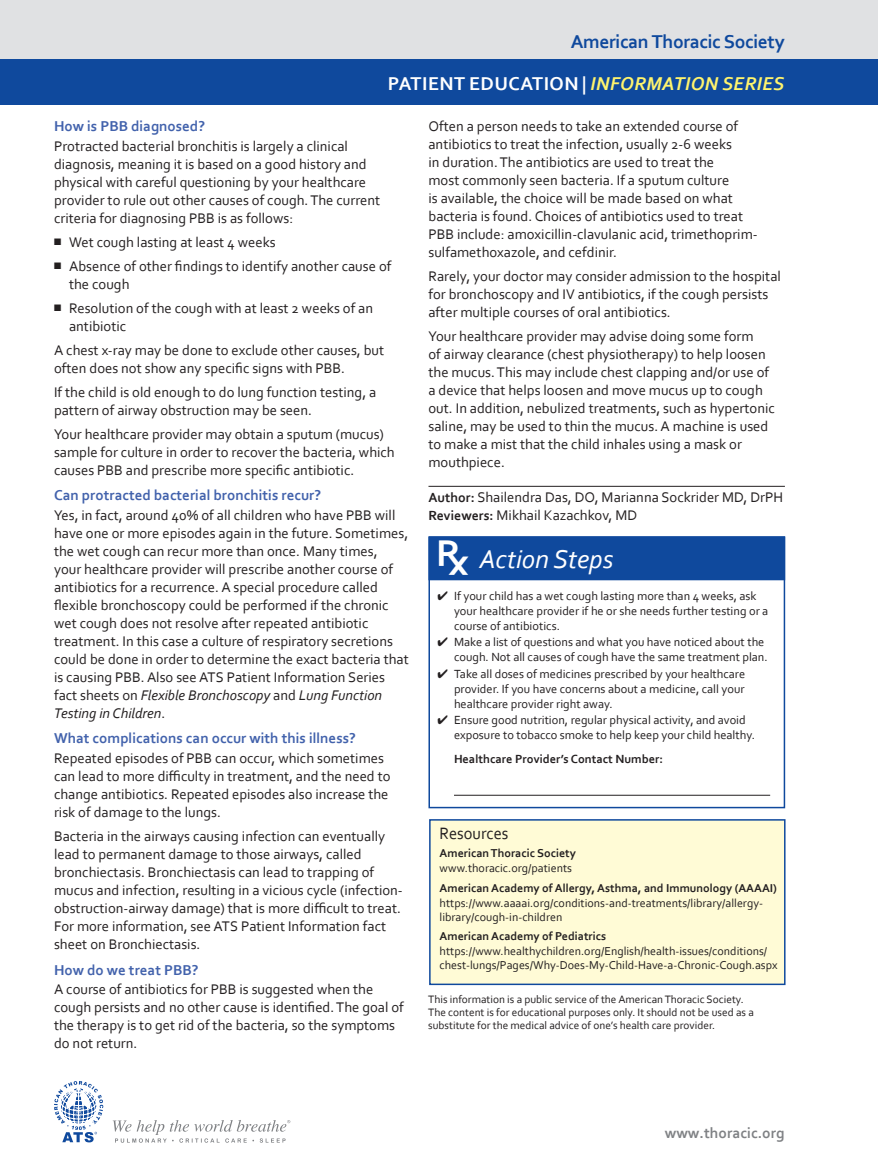
<style>
.page{position:relative;width:878px;height:1175px;background:#fff}
.page>*{position:absolute;margin:0;border:0;box-sizing:border-box;transform-origin:0 0}
.t1{font:italic 27px "Corbel";color:#fff}
.t2{font:700 19.5px/41.8px "Corbel";letter-spacing:-.02em;color:#0f499d;text-align:right}
.t3{font:17.25px "Corbel";color:#231f20;scale:.95 1}
.t4{font:700 15.45px "Corbel";color:#808285}
.t5{font:700 15px "Corbel";color:#4262ac}
.t6{font:14.7px/18px "Corbel";color:#231f20}
.t7{font:12.3px/15px "Corbel";color:#231f20}
.t8{font:700 12.3px "Corbel";color:#231f20}
.t9{font:12px/13.5px "Corbel";color:#231f20}
.t10{font:700 12px "Corbel";color:#231f20}
.t11{font:11.25px/12.8px "Corbel";color:#231f20}
.s1{color:#fff}
.s2{font-style:italic;color:#fff46d}
.s3{font-style:italic}
.s4{font-weight:700;font-size:13.8px}
.s5{font-family:"Rx";font-style:normal;font-size:34.5px}
</style>
<div class="page">
<div style="left:0;top:0;width:878px;height:60px;background:#e0e1e3"></div>
<div style="left:0;top:59px;width:878px;height:46px;background:#0f499d"></div>
<hr style="left:428px;top:486px;width:357px;height:1px;background:#231f20">
<div style="left:430px;top:820px;width:354px;height:164px;background:#fffbd6"></div>
<div style="left:429px;top:819px;width:356px;height:166px;border:2px solid #0f499d"></div>
<div style="left:428px;top:537px;width:357px;height:43px;background:#0f499d"></div>
<hr style="left:454px;top:795px;width:316px;height:1px;background:#231f20">
<div style="left:428px;top:536px;width:357px;height:272px;border:2px solid #0f499d"></div>
<svg style="left:113px;top:1120px;width:177px;height:22px"></svg>
<svg style="left:54px;top:1081px;width:49px;height:61px"></svg>
<h2 class="t2" style="left:388px;top:20px;width:398px">American Thoracic Society<br><span class="s1">PATIENT EDUCATION |</span> <span class="s2">INFORMATION SERIES</span></h2>
<p class="t5" style="left:54px;top:117px;width:152px">How is PBB diagnosed?</p>
<p class="t6" style="left:54px;top:136px;width:328px">Protracted bacterial bronchitis is largely a clinical diagnosis, meaning it is based on a good history and physical with careful questioning by your healthcare provider to rule out other causes of cough. The current criteria for diagnosing PBB is as follows:</p>
<p class="t6" style="left:54px;top:232px;width:223px">■ Wet cough lasting at least 4 weeks</p>
<p class="t6" style="left:69px;top:256px;width:324px;text-indent:-15px">■ Absence of other findings to identify another cause of the cough</p>
<p class="t6" style="left:69px;top:298px;width:305px;text-indent:-15px">■ Resolution of the cough with at least 2 weeks of an antibiotic</p>
<p class="t6" style="left:54px;top:340px;width:332px">A chest x-ray may be done to exclude other causes, but often does not show any specific signs with PBB.</p>
<p class="t6" style="left:54px;top:382px;width:324px">If the child is old enough to do lung function testing, a pattern of airway obstruction may be seen.</p>
<p class="t6" style="left:54px;top:424px;width:342px">Your healthcare provider may obtain a sputum (mucus) sample for culture in order to recover the bacteria, which causes PBB and prescribe more specific antibiotic.</p>
<p class="t5" style="left:54px;top:486px;width:269px">Can protracted bacterial bronchitis recur?</p>
<p class="t6" style="left:54px;top:505px;width:356px">Yes, in fact, around 40% of all children who have PBB will have one or more episodes again in the future. Sometimes, the wet cough can recur more than once. Many times,<br>your healthcare provider will prescribe another course of antibiotics for a recurrence. A special procedure called flexible bronchoscopy could be performed if the chronic wet cough does not resolve after repeated antibiotic treatment. In this case a culture of respiratory secretions could be done in order to determine the exact bacteria that is causing PBB. Also see ATS Patient Information Series fact sheets on <span class="s3">Flexible Bronchoscopy</span> and <span class="s3">Lung Function Testing in Children</span>.</p>
<p class="t5" style="left:54px;top:729px;width:303px">What complications can occur with this illness?</p>
<p class="t6" style="left:54px;top:748px;width:338px">Repeated episodes of PBB can occur, which sometimes can lead to more difficulty in treatment, and the need to change antibiotics. Repeated episodes also increase the risk of damage to the lungs.</p>
<p class="t6" style="left:54px;top:826px;width:350px">Bacteria in the airways causing infection can eventually lead to permanent damage to those airways, called bronchiectasis. Bronchiectasis can lead to trapping of mucus and infection, resulting in a vicious cycle (infection&shy;obstruction-airway damage) that is more difficult to treat.<br>For more information, see ATS Patient Information fact sheet on Bronchiectasis.</p>
<p class="t5" style="left:54px;top:960px;width:146px">How do we treat PBB?</p>
<p class="t6" style="left:54px;top:979px;width:351px">A course of antibiotics for PBB is suggested when the cough persists and no other cause is identified. The goal of the therapy is to get rid of the bacteria, so the symptoms do not return.</p>
<p class="t6" style="left:428px;top:117px;width:331px">Often a person needs to take an extended course of antibiotics to treat the infection, usually 2-6 weeks<br>in duration. The antibiotics are used to treat the<br>most commonly seen bacteria. If a sputum culture<br>is available, the choice will be made based on what bacteria is found. Choices of antibiotics used to treat PBB include: amoxicillin-clavulanic acid, trimethoprim&shy;sulfamethoxazole, and cefdinir.</p>
<p class="t6" style="left:428px;top:267px;width:354px">Rarely, your doctor may consider admission to the hospital for bronchoscopy and IV antibiotics, if the cough persists after multiple courses of oral antibiotics.</p>
<p class="t6" style="left:428px;top:327px;width:348px">Your healthcare provider may advise doing some form<br>of airway clearance (chest physiotherapy) to help loosen the mucus. This may include chest clapping and/or use of a device that helps loosen and move mucus up to cough out. In addition, nebulized treatments, such as hypertonic saline, may be used to thin the mucus. A machine is used to make a mist that the child inhales using a mask or mouthpiece.</p>
<p class="t6" style="left:428px;top:487px;width:356px"><span class="s4">Author:</span> Shailendra Das, DO, Marianna Sockrider MD, DrPH<br><span class="s4">Reviewers:</span> Mikhail Kazachkov, MD</p>
<h1 class="t1" style="left:439px;top:542px;width:176px"><span class="s5">R</span> Action Steps</h1>
<p class="t7" style="left:454px;top:588px;width:316px;text-indent:-16px">✔ If your child has a wet cough lasting more than 4 weeks, ask your healthcare provider if he or she needs further testing or a course of antibiotics.</p>
<p class="t7" style="left:437px;top:634px;width:332px;text-align:right">✔ Make a list of questions and what you have noticed about the cough. Not all causes of cough have the same treatment plan.</p>
<p class="t7" style="left:454px;top:666px;width:293px;text-align:justify;text-indent:-16px">✔ Take all doses of medicines prescribed by your healthcare provider. If you have concerns about a medicine, call your healthcare provider right away.</p>
<p class="t7" style="left:454px;top:712px;width:302px;text-indent:-16px">✔ Ensure good nutrition, regular physical activity, and avoid exposure to tobacco smoke to help keep your child healthy.</p>
<p class="t8" style="left:454px;top:751px;width:210px">Healthcare Provider’s Contact Number:</p>
<p class="t3" style="left:439px;top:823px;width:74px">Resources</p>
<p class="t10" style="left:439px;top:846px;width:138px">American Thoracic Society</p>
<p class="t9" style="left:439px;top:861px;width:134px">www.thoracic.org/patients</p>
<p class="t10" style="left:439px;top:880px;width:339px">American Academy of Allergy, Asthma, and Immunology (AAAAI)</p>
<p class="t9" style="left:439px;top:896px;width:325px">https://www.aaaai.org/conditions-and-treatments/library/allergy&shy;library/cough-in-children</p>
<p class="t10" style="left:439px;top:928px;width:168px">American Academy of Pediatrics</p>
<p class="t9" style="left:439px;top:944px;width:339px">https://www.healthychildren.org/English/health-issues/conditions/ chest-lungs/Pages/Why-Does-My-Child-Have-a-Chronic-Cough.aspx</p>
<p class="t11" style="left:428px;top:992px;width:327px">This information is a public service of the American Thoracic Society.<br>The content is for educational purposes only. It should not be used as a substitute for the medical advice of one’s health care provider.</p>
<p class="t4" style="left:665px;top:1123px;width:121px">www.thoracic.org</p>
</div>
